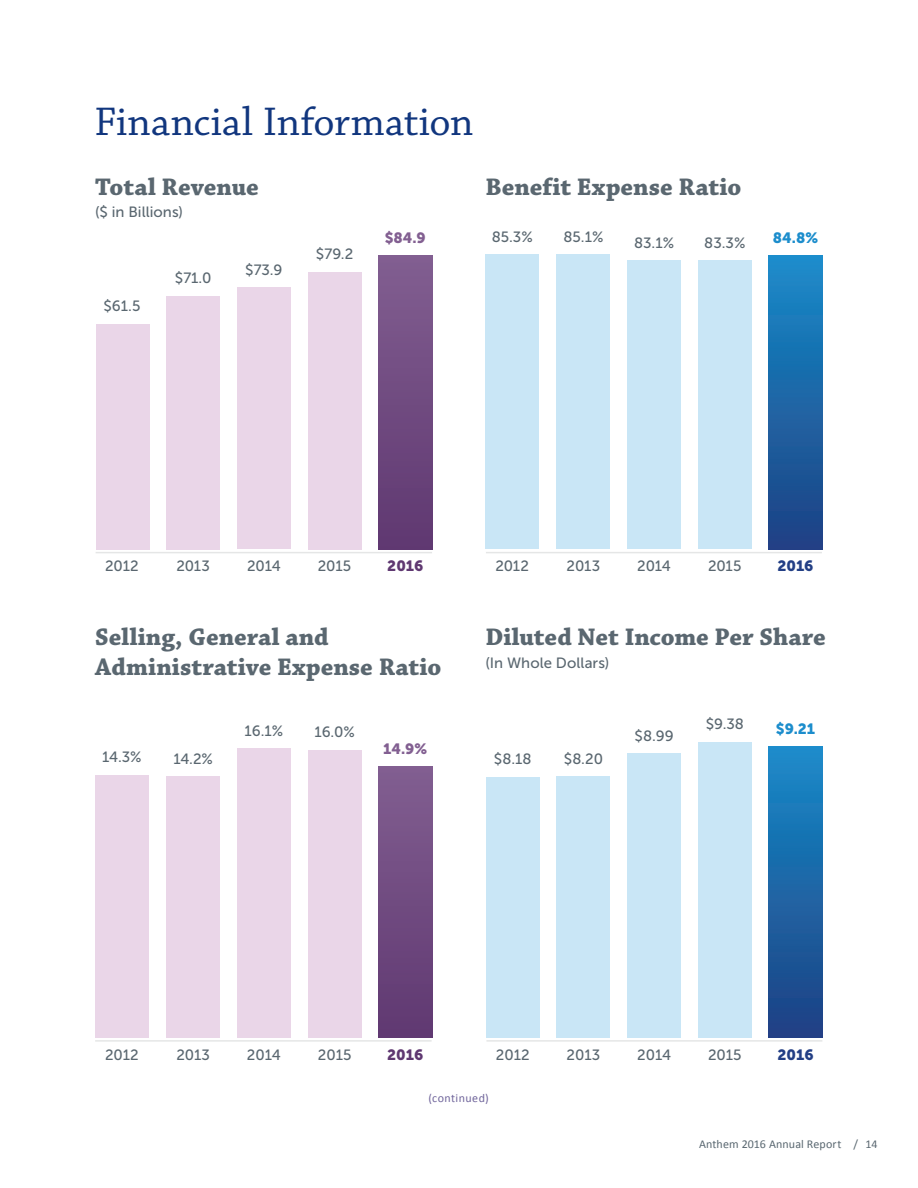
<style>
.page{position:relative;width:918px;height:1188px;background:#fff}
.page>*{position:absolute;margin:0;border:0;box-sizing:border-box;transform-origin:0 0}
.Heading_1_Purple{font:42px "Chaparral Pro";letter-spacing:.005em;color:#11367e}
.t1{font:700 25.2px/30.3px "Chaparral Pro";color:#5a6770}
.t2{font:14.85px "Museo Sans 500";color:#5a6770}
.t3{font:14.85px "Museo Sans 900";color:#825f91}
.t4{font:14.85px "Museo Sans 900";color:#1c8dcc}
.t5{font:14.85px "Museo Sans 900";color:#5f3871}
.t6{font:14.85px "Museo Sans 900";color:#233f85}
.t7{font:12px "Calibri";letter-spacing:.01em;color:#596770}
.Heading_4{font:12px "Calibri";letter-spacing:.035em;color:#70659b}
</style>
<div class="page">
<div style="left:96px;top:324px;width:53px;height:225px;background:#ead6e8"></div>
<div style="left:166px;top:296px;width:54px;height:253px;background:#ead6e8"></div>
<div style="left:237px;top:288px;width:54px;height:261px;background:#ead6e8"></div>
<div style="left:308px;top:272px;width:53px;height:277px;background:#ead6e8"></div>
<div style="left:379px;top:255px;width:53px;height:294px;background:linear-gradient(to bottom,#825e91,#5f3871)"></div>
<hr style="left:96px;top:552px;width:336px;height:1px;background:#e5e6e6">
<hr style="left:95px;top:1040px;width:337px;height:2px;background:#e5e6e6">
<div style="left:95px;top:775px;width:54px;height:263px;background:#ead6e8"></div>
<div style="left:166px;top:776px;width:54px;height:262px;background:#ead6e8"></div>
<div style="left:237px;top:748px;width:54px;height:290px;background:#ead6e8"></div>
<div style="left:308px;top:750px;width:53px;height:288px;background:#ead6e8"></div>
<div style="left:379px;top:766px;width:53px;height:272px;background:linear-gradient(to bottom,#825e91,#603871)"></div>
<hr style="left:486px;top:552px;width:336px;height:1px;background:#e5e6e6">
<div style="left:485px;top:254px;width:54px;height:295px;background:#c9e6f6"></div>
<div style="left:557px;top:255px;width:53px;height:294px;background:#c9e6f6"></div>
<div style="left:627px;top:261px;width:54px;height:288px;background:#c9e6f6"></div>
<div style="left:698px;top:260px;width:54px;height:289px;background:#c9e6f6"></div>
<div style="left:769px;top:256px;width:53px;height:293px;background:linear-gradient(to bottom,#1a8cca,#1e4083)"></div>
<div style="left:486px;top:777px;width:54px;height:260px;background:#c9e6f6"></div>
<div style="left:557px;top:776px;width:53px;height:261px;background:#c9e6f6"></div>
<div style="left:627px;top:753px;width:54px;height:284px;background:#c9e6f6"></div>
<div style="left:698px;top:742px;width:54px;height:295px;background:#c9e6f6"></div>
<hr style="left:486px;top:1040px;width:336px;height:2px;background:#e5e6e6">
<div style="left:769px;top:747px;width:53px;height:290px;background:linear-gradient(to bottom,#1a8bc9,#1e4083)"></div>
<p class="Heading_1_Purple" style="left:94px;top:98px;width:381px">Financial Information</p>
<p class="t1" style="left:95px;top:172px;width:165px">Total Revenue</p>
<p class="t2" style="left:95px;top:204px;width:89px">($ in Billions)</p>
<p class="t2" style="left:103px;top:298px;width:38px">$61.5</p>
<p class="t2" style="left:175px;top:270px;width:38px">$71.0</p>
<p class="t2" style="left:245px;top:262px;width:39px">$73.9</p>
<p class="t2" style="left:316px;top:246px;width:39px">$79.2</p>
<p class="t3" style="left:385px;top:229px;width:43px">$84.9</p>
<p class="t1" style="left:485px;top:172px;width:257px">Benefit Expense Ratio</p>
<p class="t2" style="left:492px;top:228px;width:43px">85.3%</p>
<p class="t2" style="left:564px;top:229px;width:41px">85.1%</p>
<p class="t2" style="left:634px;top:235px;width:41px">83.1%</p>
<p class="t2" style="left:704px;top:234px;width:43px">83.3%</p>
<p class="t4" style="left:773px;top:230px;width:47px">84.8%</p>
<p class="t2" style="left:105px;top:558px;width:35px">2012</p>
<p class="t2" style="left:176px;top:558px;width:35px">2013</p>
<p class="t2" style="left:247px;top:558px;width:35px">2014</p>
<p class="t2" style="left:318px;top:558px;width:35px">2015</p>
<p class="t5" style="left:387px;top:558px;width:37px">2016</p>
<p class="t2" style="left:495px;top:558px;width:35px">2012</p>
<p class="t2" style="left:567px;top:558px;width:35px">2013</p>
<p class="t2" style="left:637px;top:558px;width:35px">2014</p>
<p class="t2" style="left:708px;top:558px;width:35px">2015</p>
<p class="t6" style="left:778px;top:558px;width:37px">2016</p>
<p class="t1" style="left:95px;top:622px;width:348px">Selling, General and<br>Administrative Expense Ratio</p>
<p class="t1" style="left:485px;top:622px;width:342px">Diluted Net Income Per Share</p>
<p class="t2" style="left:485px;top:655px;width:125px">(In Whole Dollars)</p>
<p class="t2" style="left:102px;top:749px;width:41px">14.3%</p>
<p class="t2" style="left:173px;top:751px;width:41px">14.2%</p>
<p class="t2" style="left:245px;top:723px;width:40px">16.1%</p>
<p class="t2" style="left:314px;top:724px;width:42px">16.0%</p>
<p class="t3" style="left:383px;top:740px;width:46px">14.9%</p>
<p class="t2" style="left:494px;top:751px;width:39px">$8.18</p>
<p class="t2" style="left:564px;top:751px;width:41px">$8.20</p>
<p class="t2" style="left:635px;top:727px;width:40px">$8.99</p>
<p class="t2" style="left:706px;top:716px;width:40px">$9.38</p>
<p class="t4" style="left:776px;top:721px;width:41px">$9.21</p>
<p class="t2" style="left:105px;top:1046px;width:35px">2012</p>
<p class="t2" style="left:176px;top:1046px;width:35px">2013</p>
<p class="t2" style="left:247px;top:1046px;width:36px">2014</p>
<p class="t2" style="left:318px;top:1046px;width:35px">2015</p>
<p class="t5" style="left:387px;top:1046px;width:38px">2016</p>
<p class="t2" style="left:496px;top:1046px;width:35px">2012</p>
<p class="t2" style="left:567px;top:1046px;width:35px">2013</p>
<p class="t2" style="left:637px;top:1046px;width:36px">2014</p>
<p class="t2" style="left:708px;top:1046px;width:35px">2015</p>
<p class="t6" style="left:778px;top:1046px;width:38px">2016</p>
<p class="Heading_4" style="left:429px;top:1091px;width:62px">(continued)</p>
<p class="t7" style="left:699px;top:1136px;width:180px">Anthem 2016 Annual Report / 14</p>
</div>
